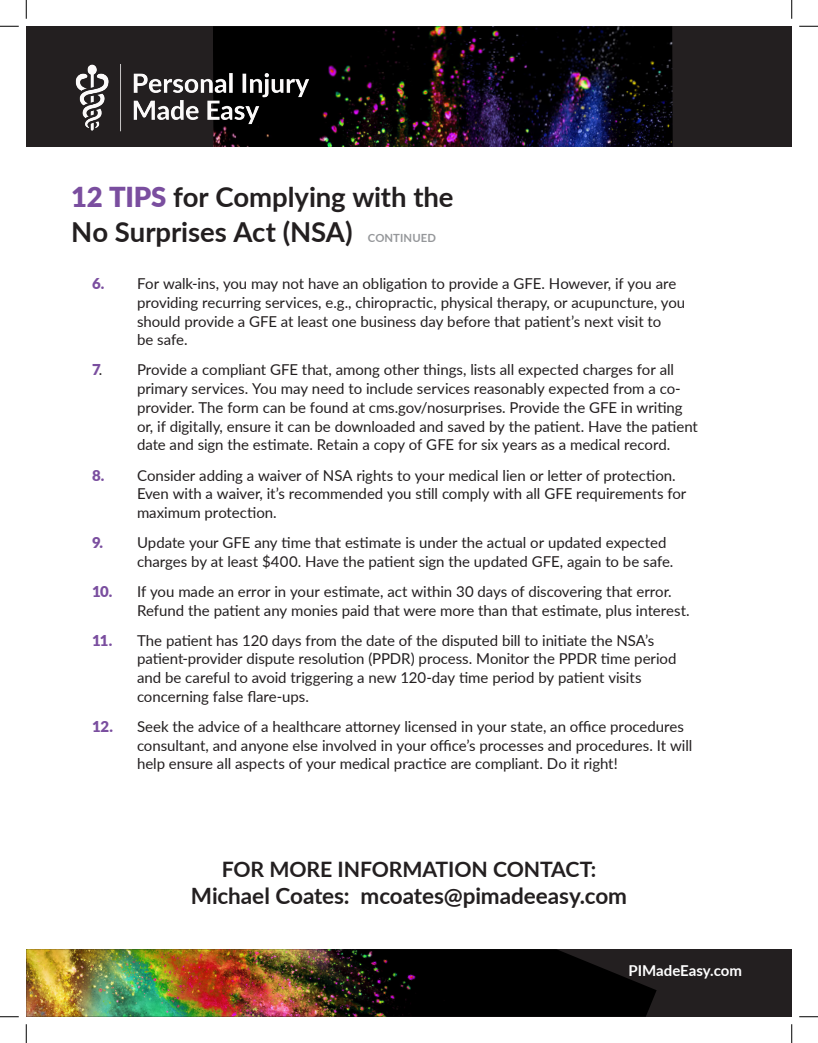
<style>
.page{position:relative;width:818px;height:1043px;background:#fff}
.page>*{position:absolute;margin:0;border:0;box-sizing:border-box;transform-origin:0 0}
.t1{font:700 27.5px/35px "Lato";letter-spacing:-.005em;color:#231f20}
.t2{font:700 22.5px "Lato";letter-spacing:-.005em;color:#231f20}
.t3{font:700 21.25px "Lato";letter-spacing:-.005em;color:#231f20}
.t4{font:15px/18.8px "Lato";letter-spacing:-.005em;color:#231f20}
.t5{font:700 15px "Lato";color:#fff}
.t6{font:700 11.25px "Lato";letter-spacing:.01em;color:#95979a}
.s1{font-weight:900;color:#7a4e9f}
</style>
<div class="page">
<div style="left:26px;top:26px;width:765px;height:121px;background:#231f20"></div>
<img style="left:213px;top:26px;width:459px;height:121px">
<div style="left:26px;top:949px;width:765px;height:67px;background:#231f20"></div>
<img style="left:26px;top:949px;width:630px;height:67px">
<img style="left:76px;top:57px;width:233px;height:83px">
<svg style="left:0;top:25px;width:19px;height:2px"></svg>
<svg style="left:799px;top:25px;width:19px;height:2px"></svg>
<svg style="left:0;top:1016px;width:19px;height:1px"></svg>
<svg style="left:799px;top:1016px;width:19px;height:1px"></svg>
<svg style="left:25px;top:0;width:2px;height:19px"></svg>
<svg style="left:25px;top:1024px;width:2px;height:18px"></svg>
<svg style="left:791px;top:0;width:1px;height:19px"></svg>
<svg style="left:791px;top:1024px;width:1px;height:18px"></svg>
<p class="t1" style="left:71px;top:178px;width:384px"><span class="s1">12 TIPS</span> for Complying with the<br>No Surprises Act (NSA)</p>
<p class="t6" style="left:368px;top:230px;width:70px">CONTINUED</p>
<p class="t4" style="left:137px;top:274px;width:549px;text-indent:-45px"><span class="s1">6.</span> For walk-ins, you may not have an obligation to provide a GFE. However, if you are providing recurring services, e.g., chiropractic, physical therapy, or acupuncture, you should provide a GFE at least one business day before that patient’s next visit to<br>be safe.</p>
<p class="t4" style="left:137px;top:360px;width:562px;text-indent:-45px"><span class="s1">7</span>. Provide a compliant GFE that, among other things, lists all expected charges for all primary services. You may need to include services reasonably expected from a co&shy;provider. The form can be found at cms.gov/nosurprises. Provide the GFE in writing or, if digitally, ensure it can be downloaded and saved by the patient. Have the patient date and sign the estimate. Retain a copy of GFE for six years as a medical record.</p>
<p class="t4" style="left:137px;top:465px;width:551px;text-indent:-45px"><span class="s1">8.</span> Consider adding a waiver of NSA rights to your medical lien or letter of protection.<br>Even with a waiver, it’s recommended you still comply with all GFE requirements for maximum protection.</p>
<p class="t4" style="left:137px;top:532px;width:538px;text-indent:-45px"><span class="s1">9.</span> Update your GFE any time that estimate is under the actual or updated expected charges by at least $400. Have the patient sign the updated GFE, again to be safe.</p>
<p class="t4" style="left:137px;top:581px;width:554px;text-indent:-45px"><span class="s1">10.</span> If you made an error in your estimate, act within 30 days of discovering that error.<br>Refund the patient any monies paid that were more than that estimate, plus interest.</p>
<p class="t4" style="left:137px;top:630px;width:541px;text-indent:-45px"><span class="s1">11.</span> The patient has 120 days from the date of the disputed bill to initiate the NSA’s patient-provider dispute resolution (PPDR) process. Monitor the PPDR time period and be careful to avoid triggering a new 120-day time period by patient visits concerning false flare-ups.</p>
<p class="t4" style="left:137px;top:716px;width:556px;text-indent:-45px"><span class="s1">12.</span> Seek the advice of a healthcare attorney licensed in your state, an office procedures consultant, and anyone else involved in your office’s processes and procedures. It will help ensure all aspects of your medical practice are compliant. Do it right!</p>
<p class="t3" style="left:222px;top:854px;width:376px">FOR MORE INFORMATION CONTACT:</p>
<p class="t2" style="left:191px;top:879px;width:437px">Michael Coates: mcoates@pimadeeasy.com</p>
<p class="t5" style="left:628px;top:959px;width:115px">PIMadeEasy.com</p>
</div>
